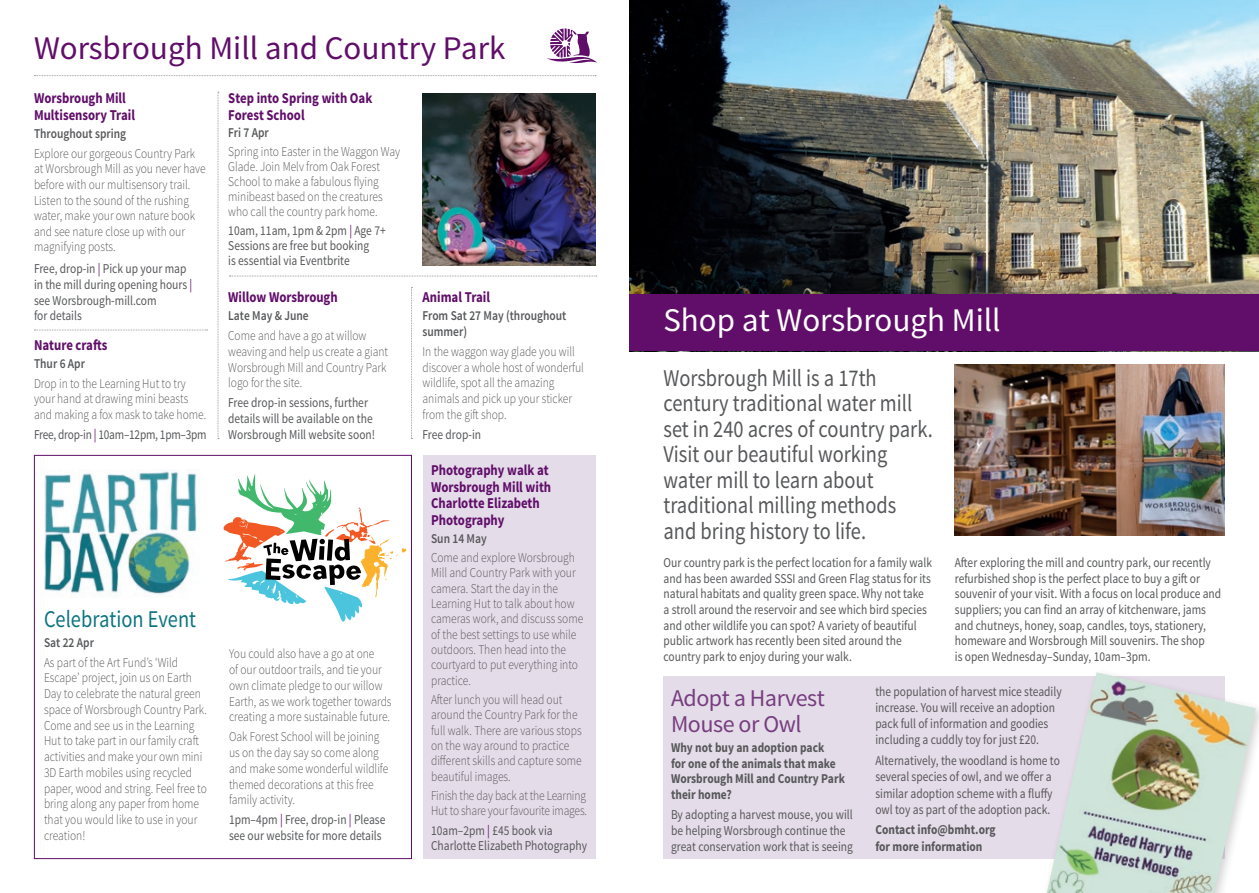
<style>
.page{position:relative;width:1259px;height:893px;background:#fff}
.page>*{position:absolute;margin:0;border:0;box-sizing:border-box;transform-origin:0 0}
.SECTION_HEADER{font:33px "Source Sans Pro";color:#600e69}
.SECTION_HEADER-2{font:33px "Source Sans Pro";color:#fff}
.BODY{font:24px/25.5px "Source Sans Pro";color:#57585a;scale:.85 1}
.CAL_DATE{font:24px/25.7px "Source Sans Pro";letter-spacing:-.02em;color:#763e7f}
.EXHIBITION_with_Para{font:24px "Source Sans Pro";color:#0c7480;scale:.85 1}
.EXHIBITION_with_Para-2{font:700 15px/16.8px "Source Sans Pro";color:#600e69;scale:.85 1}
.BODY-2{font:300 13.5px/15.8px "Source Sans Pro";color:#57585a;scale:.85 1}
.BODY-3{font:13.5px/15.6px "Source Sans Pro";color:#57585a;scale:.85 1}
.INFO_more_space_afte{font:13.5px/15.6px "Source Sans Pro";color:#57585a;scale:.85 1}
.BODY-4{font:700 13.5px/15.8px "Source Sans Pro";color:#57585a;scale:.85 1}
.DATE{font:600 13.5px/15.8px "Source Sans Pro";color:#57585a;scale:.85 1}
.INFO_more_space_afte-2{font:13.5px "Source Sans Pro";letter-spacing:-.02em;color:#57585a;scale:.84 1}
.s1{color:#600e69}
</style>
<div class="page">
<div style="left:663px;top:676px;width:562px;height:183px;background:#e5dce9"></div>
<svg style="left:547px;top:28px;width:50px;height:36px"></svg>
<svg style="left:34px;top:75px;width:562px;height:1px"></svg>
<svg style="left:34px;top:330px;width:174px;height:1px"></svg>
<img style="left:629px;top:0;width:630px;height:351px">
<div style="left:630px;top:294px;width:629px;height:57px;background:#600e69"></div>
<img style="left:955px;top:365px;width:270px;height:171px">
<div style="left:1040px;top:667px;width:219px;height:226px;background:#231f20;opacity:.19"></div>
<img style="left:1046px;top:672px;width:209px;height:221px">
<div style="left:34px;top:455px;width:378px;height:404px;border:1px solid #600e69"></div>
<div style="left:422px;top:455px;width:173px;height:404px;background:#e5dce9"></div>
<img style="left:44px;top:470px;width:153px;height:127px">
<svg style="left:218px;top:92px;width:1px;height:347px"></svg>
<svg style="left:411px;top:287px;width:1px;height:152px"></svg>
<svg style="left:229px;top:276px;width:368px;height:1px"></svg>
<img style="left:422px;top:94px;width:173px;height:172px">
<svg style="left:223px;top:474px;width:183px;height:148px"></svg>
<p class="SECTION_HEADER" style="left:34px;top:27px;width:473px">Worsbrough Mill and Country Park</p>
<p class="EXHIBITION_with_Para-2" style="left:34px;top:90px;width:120px">Worsbrough Mill<br>Multisensory Trail</p>
<p class="DATE" style="left:34px;top:126px;width:110px">Throughout spring</p>
<p class="BODY-2" style="left:34px;top:146px;width:204px">Explore our gorgeous Country Park at Worsbrough Mill as you never have before with our multisensory trail.<br>Listen to the sound of the rushing water, make your own nature book and see nature close up with our magnifying posts.</p>
<p class="INFO_more_space_afte" style="left:34px;top:261px;width:188px">Free, drop-in <span class="s1">|</span> Pick up your map in the mill during opening hours <span class="s1">| </span>see Worsbrough-mill.com<br>for details</p>
<p class="EXHIBITION_with_Para-2" style="left:34px;top:337px;width:88px">Nature crafts</p>
<p class="DATE" style="left:34px;top:356px;width:62px">Thur 6 Apr</p>
<p class="BODY-2" style="left:34px;top:376px;width:204px">Drop in to the Learning Hut to try your hand at drawing mini beasts and making a fox mask to take home.</p>
<p class="INFO_more_space_afte-2" style="left:34px;top:426px;width:207px">Free, drop-in <span class="s1">|</span> 10am–12pm, 1pm–3pm</p>
<p class="EXHIBITION_with_Para-2" style="left:228px;top:90px;width:171px">Step into Spring with Oak<br>Forest School</p>
<p class="DATE" style="left:228px;top:125px;width:49px">Fri 7 Apr</p>
<p class="BODY-2" style="left:228px;top:144px;width:204px;line-height:15px">Spring into Easter in the Waggon Way<br>Glade. Join Melv from Oak Forest<br>School to make a fabulous flying minibeast based on the creatures who call the country park home.</p>
<p class="INFO_more_space_afte" style="left:228px;top:223px;width:187px;line-height:15px">10am, 11am, 1pm &amp; 2pm <span class="s1">|</span> Age 7+<br>Sessions are free but booking<br>is essential via Eventbrite</p>
<p class="EXHIBITION_with_Para-2" style="left:228px;top:290px;width:130px">Willow Worsbrough</p>
<p class="DATE" style="left:228px;top:308px;width:96px">Late May &amp; June</p>
<p class="BODY-2" style="left:228px;top:328px;width:190px">Come and have a go at willow weaving and help us create a giant<br>Worsbrough Mill and Country Park logo for the site.</p>
<p class="INFO_more_space_afte" style="left:228px;top:395px;width:174px">Free drop-in sessions, further details will be available on the<br>Worsbrough Mill website soon!</p>
<p class="EXHIBITION_with_Para-2" style="left:422px;top:290px;width:81px">Animal Trail</p>
<p class="DATE" style="left:422px;top:308px;width:171px">From Sat 27 May (throughout summer)</p>
<p class="BODY-2" style="left:422px;top:344px;width:191px">In the waggon way glade you will discover a whole host of wonderful wildlife, spot all the amazing animals and pick up your sticker from the gift shop.</p>
<p class="INFO_more_space_afte" style="left:422px;top:427px;width:70px">Free drop-in</p>
<p class="EXHIBITION_with_Para" style="left:44px;top:604px;width:180px">Celebration Event</p>
<p class="DATE" style="left:44px;top:634px;width:60px">Sat 22 Apr</p>
<p class="BODY-2" style="left:44px;top:654px;width:193px">As part of the Art Fund’s ‘Wild<br>Escape’ project, join us on Earth<br>Day to celebrate the natural green space of Worsbrough Country Park.<br>Come and see us in the Learning<br>Hut to take part in our family craft activities and make your own mini<br>3D Earth mobiles using recycled paper, wood and string. Feel free to bring along any paper from home that you would like to use in your creation!</p>
<p class="BODY-2" style="left:229px;top:646px;width:193px">You could also have a go at one<br>of our outdoor trails, and tie your own climate pledge to our willow Earth, as we work together towards creating a more sustainable future.</p>
<p class="BODY-2" style="left:229px;top:729px;width:189px">Oak Forest School will be joining us on the day say so come along and make some wonderful wildlife themed decorations at this free family activity.</p>
<p class="INFO_more_space_afte" style="left:229px;top:812px;width:185px">1pm–4pm <span class="s1">|</span> Free, drop-in <span class="s1">|</span> Please see our website for more details</p>
<p class="EXHIBITION_with_Para-2" style="left:431px;top:462px;width:143px">Photography walk at<br>Worsbrough Mill with<br>Charlotte Elizabeth<br>Photography</p>
<p class="DATE" style="left:431px;top:531px;width:67px">Sun 14 May</p>
<p class="BODY-2" style="left:431px;top:550px;width:181px;line-height:15.3px">Come and explore Worsbrough<br>Mill and Country Park with your camera. Start the day in the<br>Learning Hut to talk about how cameras work, and discuss some of the best settings to use while outdoors. Then head into the courtyard to put everything into practice.</p>
<p class="BODY-2" style="left:431px;top:692px;width:179px;line-height:15.3px">After lunch you will head out around the Country Park for the full walk. There are various stops on the way around to practice different skills and capture some beautiful images.</p>
<p class="BODY-2" style="left:431px;top:788px;width:185px;line-height:15.3px">Finish the day back at the Learning<br>Hut to share your favourite images.</p>
<p class="INFO_more_space_afte" style="left:431px;top:823px;width:185px">10am–2pm <span class="s1">|</span> £45 book via<br>Charlotte Elizabeth Photography</p>
<p class="SECTION_HEADER-2" style="left:663px;top:300px;width:339px">Shop at Worsbrough Mill</p>
<p class="BODY" style="left:663px;top:366px;width:318px">Worsbrough Mill is a 17th century traditional water mill set in 240 acres of country park.<br>Visit our beautiful working water mill to learn about traditional milling methods and bring history to life.</p>
<p class="BODY-3" style="left:663px;top:555px;width:317px">Our country park is the perfect location for a family walk and has been awarded SSSI and Green Flag status for its natural habitats and quality green space. Why not take a stroll around the reservoir and see which bird species and other wildlife you can spot? A variety of beautiful public artwork has recently been sited around the country park to enjoy during your walk.</p>
<p class="BODY-3" style="left:955px;top:555px;width:315px">After exploring the mill and country park, our recently refurbished shop is the perfect place to buy a gift or souvenir of your visit. With a focus on local produce and suppliers; you can find an array of kitchenware, jams and chutneys, honey, soap, candles, toys, stationery, homeware and Worsbrough Mill souvenirs. The shop<br>is open Wednesday–Sunday, 10am–3pm.</p>
<p class="CAL_DATE" style="left:671px;top:686px;width:155px">Adopt a Harvest<br>Mouse or Owl</p>
<p class="BODY-4" style="left:671px;top:740px;width:206px">Why not buy an adoption pack<br>for one of the animals that make<br>Worsbrough Mill and Country Park their home?</p>
<p class="BODY-3" style="left:671px;top:807px;width:215px">By adopting a harvest mouse, you will be helping Worsbrough continue the great conservation work that is seeing</p>
<p class="BODY-3" style="left:875px;top:683px;width:221px;line-height:16.2px">the population of harvest mice steadily increase. You will receive an adoption pack full of information and goodies including a cuddly toy for just £20.</p>
<p class="BODY-3" style="left:875px;top:753px;width:219px;line-height:16.2px">Alternatively, the woodland is home to several species of owl, and we offer a similar adoption scheme with a fluffy owl toy as part of the adoption pack.</p>
<p class="BODY-4" style="left:875px;top:822px;width:143px;line-height:16.2px">Contact info@bmht.org for more information</p>
</div>
